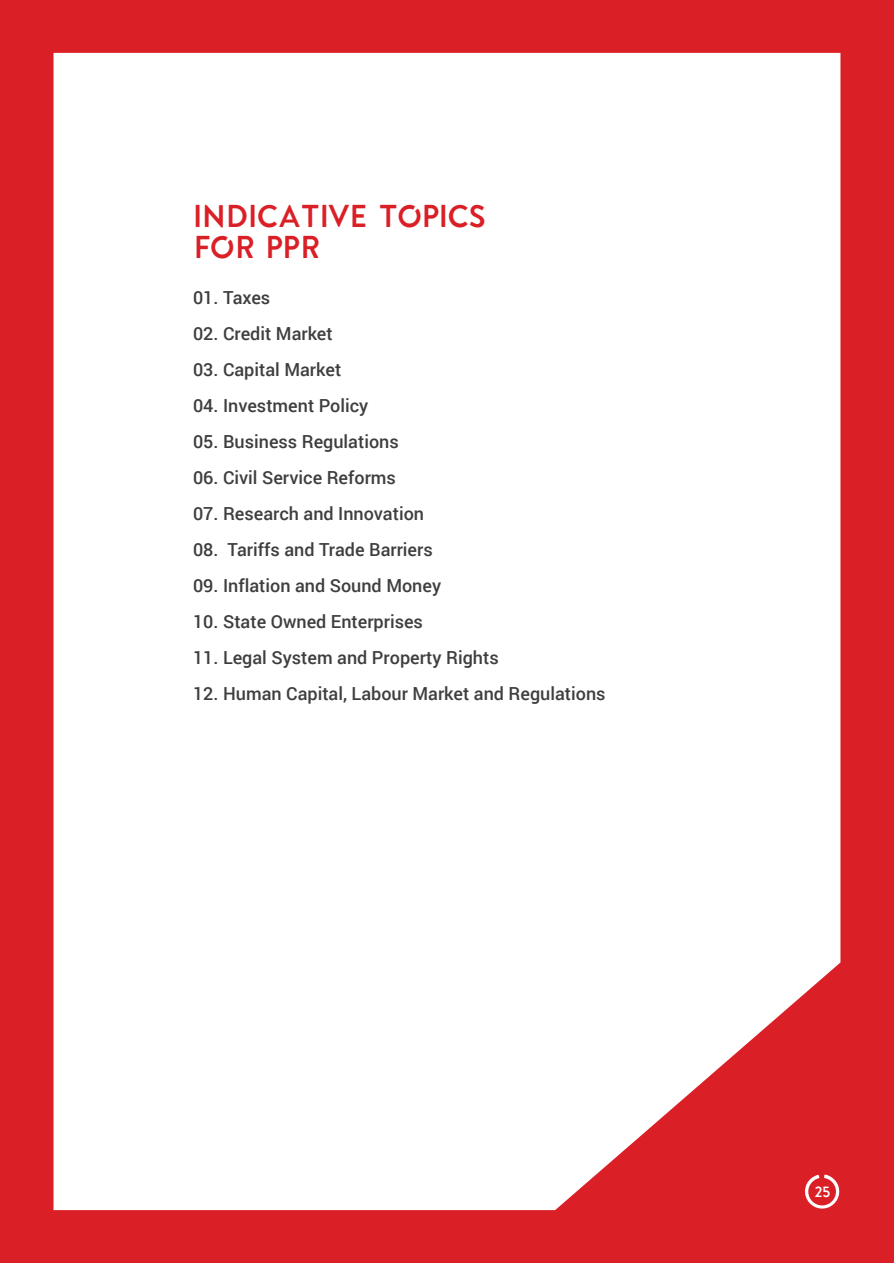
<style>
.page{position:relative;width:894px;height:1263px;background:#fff}
.page>*{position:absolute;margin:0;border:0;box-sizing:border-box;transform-origin:0 0}
.t1{font:31.5px/31.5px "Enso";color:#da1f26;scale:.96 1}
.t2{font:500 18px "Roboto";color:#3e3e3f}
.t3{font:15px "Enso";color:#fff;scale:.96 1}
</style>
<div class="page">
<div style="left:0;top:0;width:893px;height:1263px;background:#da1f26"></div>
<div style="left:53px;top:53px;width:787px;height:1157px;background:#fff"></div>
<svg style="left:804px;top:1174px;width:35px;height:34px"></svg>
<h1 class="t1" style="left:193px;top:200px;width:306px">INDICATIVE TOPICS<br>FOR PPR</h1>
<p class="t2" style="left:193px;top:285px;width:79px">01. Taxes</p>
<p class="t2" style="left:193px;top:321px;width:141px">02. Credit Market</p>
<p class="t2" style="left:193px;top:357px;width:150px">03. Capital Market</p>
<p class="t2" style="left:193px;top:393px;width:177px">04. Investment Policy</p>
<p class="t2" style="left:193px;top:429px;width:207px">05. Business Regulations</p>
<p class="t2" style="left:193px;top:465px;width:204px">06. Civil Service Reforms</p>
<p class="t2" style="left:193px;top:501px;width:232px">07. Research and Innovation</p>
<p class="t2" style="left:193px;top:537px;width:241px">08. Tariffs and Trade Barriers</p>
<p class="t2" style="left:193px;top:573px;width:249px">09. Inflation and Sound Money</p>
<p class="t2" style="left:193px;top:609px;width:231px">10. State Owned Enterprises</p>
<p class="t2" style="left:193px;top:645px;width:307px">11. Legal System and Property Rights</p>
<p class="t2" style="left:193px;top:681px;width:414px">12. Human Capital, Labour Market and Regulations</p>
<p class="t3" style="left:814px;top:1180px;width:17px">25</p>
</div>
